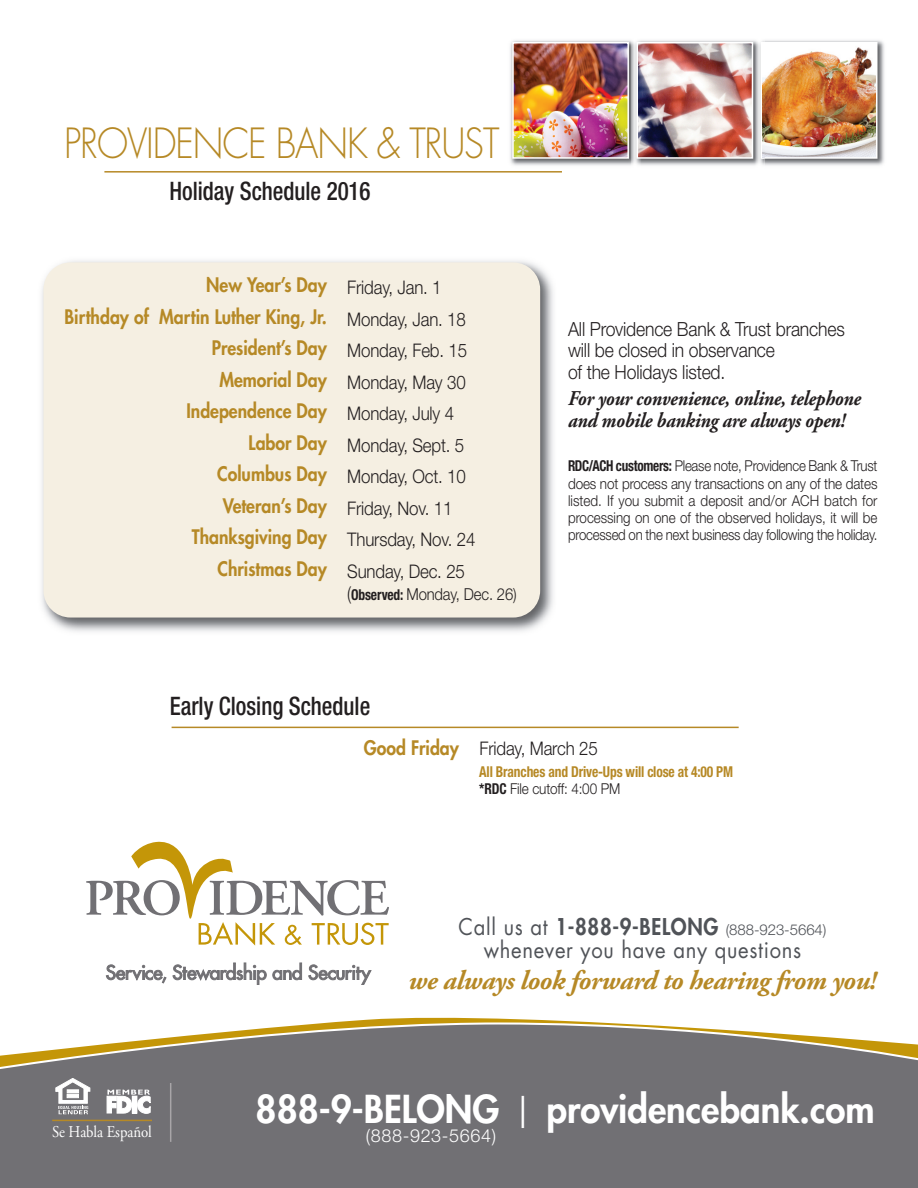
<style>
.page{position:relative;width:918px;height:1188px;background:#fff}
.page>*{position:absolute;margin:0;border:0;box-sizing:border-box;transform-origin:0 0}
.t1{font:300 40.5px "Futura";letter-spacing:-.03em;color:#b68926;scale:.9 1}
.t2{font:800 37.5px "Futura";color:#fff}
.t3{font:italic 700 27px "Adobe Garamond Pro";letter-spacing:-.015em;color:#b68926}
.t4{font:500 condensed 25.5px "Helvetica Neue";color:#231f20;scale:.9 1}
.t5{font:22.5px/22.5px "Futura";letter-spacing:.035em;color:#505358;text-align:center;scale:.9 1}
.t6{font:italic 700 21px/21.8px "Adobe Garamond Pro";letter-spacing:-.01em;color:#231f20;scale:.9 1}
.t7{font:800 19.5px/31.5px "Futura";color:#b68926;text-align:right;scale:.9 1}
.t8{font:300 19.5px/21.8px "Helvetica Neue";letter-spacing:-.01em;color:#231f20;scale:.9 1}
.t9{font:300 18.75px/31.5px "Helvetica Neue";letter-spacing:-.01em;color:#231f20;scale:.9 1}
.t10{font:300 18px "Helvetica Neue";letter-spacing:.035em;color:#fff}
.t11{font:300 16.5px "Helvetica Neue";letter-spacing:-.01em;color:#231f20;scale:.9 1}
.t12{font:16.5px "Adobe Garamond Pro";letter-spacing:-.005em;color:#fff;scale:.9 1}
.t13{font:300 15px/17.2px "Helvetica Neue";letter-spacing:-.015em;color:#231f20;text-align:justify;scale:.88 1}
.t14{font:700 condensed 15px/17.2px "Helvetica Neue";letter-spacing:-.01em;color:#b68926;scale:.9 1}
.s1{font-size:18.75px}
.s2{font-weight:700;font-stretch:condensed;font-size:15px}
.s3{font-weight:700;font-stretch:condensed}
.s4{font-family:"Futura";font-weight:800;font-size:19.5px;color:#b68926}
.s5{color:#231f20}
.s6{font-weight:300;font-stretch:normal;color:#231f20}
.s7{font-weight:800}
.s8{font-family:"Helvetica Neue";font-weight:300;font-size:15px}
.s9{font-family:"Adobe Garamond Pro";font-weight:400;font-size:32.1px}
</style>
<div class="page">
<hr style="left:172px;top:727px;width:567px;height:1px;background:#b68926">
<img style="left:41px;top:260px;width:512px;height:372px">
<div style="left:43px;top:262px;width:497px;height:356px;background:#f5efe2;border-radius:27px"></div>
<svg style="left:350px;top:1018px;width:214px;height:3px"></svg>
<svg style="left:0;top:1021px;width:918px;height:167px;background:#7e7c7a"></svg>
<hr style="left:52px;top:1120px;width:100px;height:1px;background:#b68926">
<svg style="left:55px;top:1078px;width:35px;height:36px"></svg>
<svg style="left:107px;top:1090px;width:43px;height:24px"></svg>
<hr style="left:170px;top:1083px;width:1px;height:59px;background:#a8a5a8">
<svg style="left:86px;top:842px;width:303px;height:104px"></svg>
<svg style="left:106px;top:965px;width:60px;height:18px"></svg>
<svg style="left:173px;top:963px;width:94px;height:22px"></svg>
<svg style="left:273px;top:963px;width:29px;height:17px"></svg>
<svg style="left:308px;top:965px;width:63px;height:20px"></svg>
<hr style="left:104px;top:171px;width:458px;height:2px;background:#b68926">
<img style="left:510px;top:40px;width:251px;height:126px">
<img style="left:515px;top:45px;width:111px;height:111px">
<div style="left:512px;top:42px;width:117px;height:117px;border:2px solid #fff"></div>
<img style="left:761px;top:40px;width:124px;height:126px">
<img style="left:765px;top:45px;width:110px;height:111px">
<div style="left:761px;top:42px;width:117px;height:117px;border:2px solid #fff"></div>
<img style="left:761px;top:42px;width:4px;height:117px">
<img style="left:762px;top:44px;width:3px;height:113px">
<img style="left:640px;top:45px;width:110px;height:111px">
<div style="left:637px;top:42px;width:116px;height:117px;border:2px solid #fff"></div>
<h1 class="t1" style="left:64px;top:124px;width:485px">PROVIDENCE BANK &amp; TRUST</h1>
<h3 class="t4" style="left:169px;top:182px;width:225px">Holiday Schedule 2016</h3>
<h3 class="t7" style="left:65px;top:271px;width:293px">New Year’s Day<br>Birthday of Martin Luther King, Jr.<br>President’s Day<br>Memorial Day<br>Independence Day<br>Labor Day<br>Columbus Day<br>Veteran’s Day<br>Thanksgiving Day<br>Christmas Day</h3>
<p class="t9" style="left:347px;top:271px;width:144px">Friday, Jan. 1<br>Monday, Jan. 18<br>Monday, Feb. 15<br>Monday, May 30<br>Monday, July 4<br>Monday, Sept. 5<br>Monday, Oct. 10<br>Friday, Nov. 11<br>Thursday, Nov. 24<br>Sunday, Dec. 25</p>
<p class="t11" style="left:347px;top:581px;width:190px"><span class="s1">(</span><span class="s2">Observed:</span> Monday, Dec. 26)</p>
<h3 class="t8" style="left:568px;top:317px;width:309px">All Providence Bank &amp; Trust branches will be closed in observance<br>of the Holidays listed.</h3>
<h3 class="t6" style="left:568px;top:390px;width:327px">For your convenience, online, telephone and mobile banking are always open!</h3>
<p class="t13" style="left:568px;top:457px;width:353px"><span class="s3">RDC/ACH customers:</span> Please note, Providence Bank &amp; Trust does not process any transactions on any of the dates listed. If you submit a deposit and/or ACH batch for processing on one of the observed holidays, it will be processed on the next business day following the holiday.</p>
<h3 class="t4" style="left:170px;top:697px;width:224px">Early Closing Schedule</h3>
<p class="t9" style="left:364px;top:732px;width:261px"><span class="s4">Good Friday</span> Friday, March 25</p>
<p class="t14" style="left:479px;top:764px;width:284px">All Branches and Drive-Ups will close at 4:00 PM <span class="s5">*RDC</span> <span class="s6">File cutoff: 4:00 PM</span></p>
<p class="t12" style="left:52px;top:1125px;width:112px">Se Habla Español</p>
<h3 class="t5" style="left:459px;top:918px;width:410px">Call us at <span class="s7">1-888-9-BELONG</span> <span class="s8">(888-923-5664) </span>whenever you have any questions</h3>
<h3 class="t3" style="left:409px;top:970px;width:469px">we always look forward to hearing from you!</h3>
<h2 class="t2" style="left:256px;top:1091px;width:621px">888-9-BELONG <span class="s9">|</span> providencebank.com</h2>
<p class="t10" style="left:366px;top:1121px;width:132px">(888-923-5664)</p>
</div>
